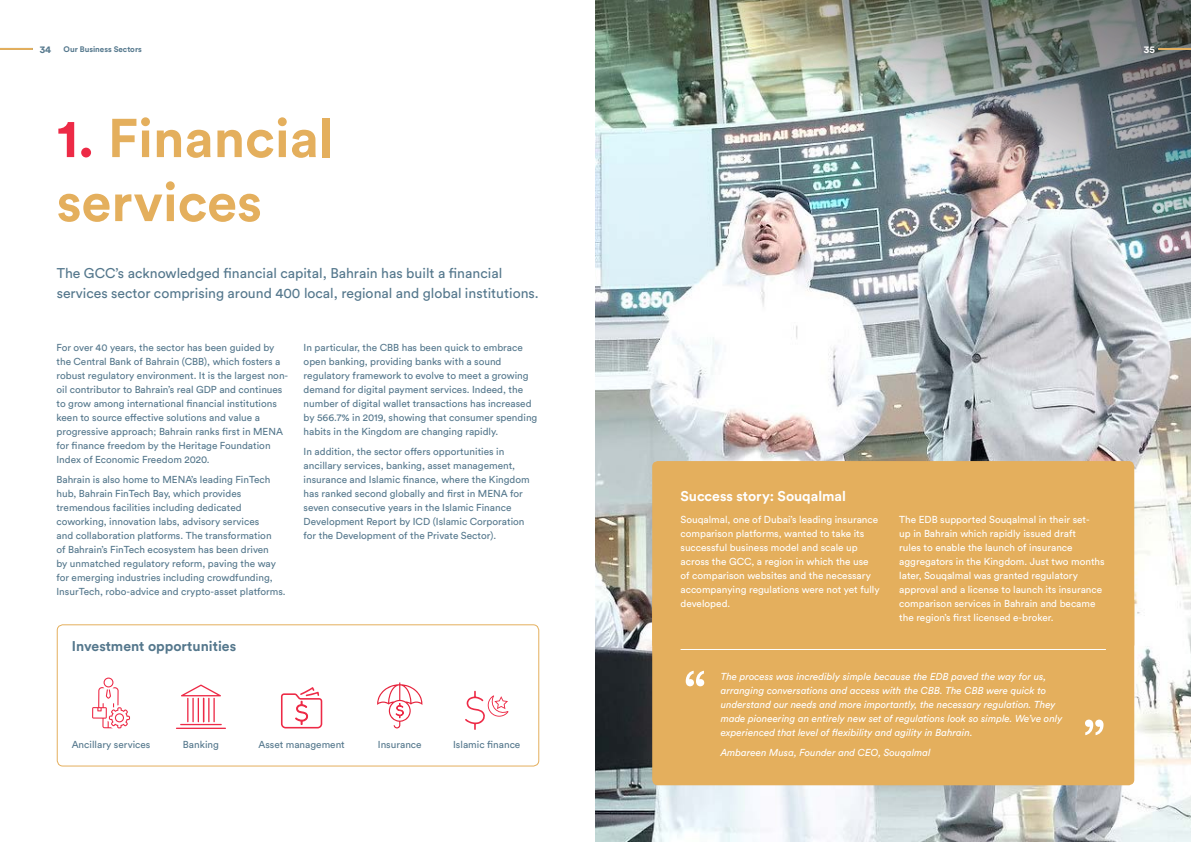
<style>
.page{position:relative;width:1191px;height:842px;background:#fff}
.page>*{position:absolute;margin:0;border:0;box-sizing:border-box;transform-origin:0 0}
.t1{font:60px "Circular Std";color:#fff}
.t2{font:700 54px/64px "Circular Std";color:#e4af5d}
.t3{font:14px/20px "Circular Std";color:#54778c}
.t4{font:700 14px "Circular Std";color:#54778c}
.t5{font:700 14px "Circular Std";color:#fff}
.t6{font:10px/14px "Circular Std";color:#54778c}
.t7{font:10px/14px "Circular Std";color:#fff}
.t8{font:italic 10px/14px "Circular Std";color:#fff}
.t9{font:700 10px "Circular Std";color:#54778c}
.t10{font:700 10px "Circular Std";color:#fff}
.t11{font:700 8px "Circular Std";color:#54778c}
.s1{color:#ed2a46}
</style>
<div class="page">
<div style="left:57px;top:624px;width:482px;height:142px;border:1px solid #e4af5d;border-radius:6px"></div>
<img style="left:595px;top:298px;width:596px;height:544px">
<div style="left:652px;top:595px;width:482px;height:190px;background:#e4af5d;border-radius:6px"></div>
<div style="left:652px;top:461px;width:482px;height:189px;background:#e4af5d;border-radius:6px"></div>
<hr style="left:680px;top:649px;width:426px;height:1px;background:#fff">
<svg style="left:92px;top:677px;width:38px;height:51px"></svg>
<svg style="left:181px;top:684px;width:40px;height:38px"></svg>
<hr style="left:180px;top:724px;width:42px;height:1px;background:#ed2a46">
<hr style="left:176px;top:728px;width:50px;height:1px;background:#ed2a46">
<svg style="left:465px;top:691px;width:43px;height:39px"></svg>
<svg style="left:377px;top:682px;width:45px;height:46px"></svg>
<svg style="left:281px;top:687px;width:41px;height:41px"></svg>
<img style="left:595px;top:0;width:596px;height:298px">
<hr style="left:0;top:48px;width:33px;height:2px;background:#e4af5d">
<hr style="left:1158px;top:48px;width:33px;height:2px;background:#e4af5d">
<p class="t9" style="left:40px;top:43px;width:13px">34</p>
<p class="t11" style="left:64px;top:44px;width:80px">Our Business Sectors</p>
<p class="t10" style="left:1143px;top:43px;width:13px">35</p>
<p class="t2" style="left:57px;top:105px;width:278px"><span class="s1">1.</span> Financial services</p>
<p class="t3" style="left:57px;top:263px;width:483px">The GCC’s acknowledged financial capital, Bahrain has built a financial services sector comprising around 400 local, regional and global institutions.</p>
<p class="t6" style="left:57px;top:340px;width:233px">For over 40 years, the sector has been guided by the Central Bank of Bahrain (CBB), which fosters a robust regulatory environment. It is the largest non&shy;oil contributor to Bahrain’s real GDP and continues to grow among international financial institutions keen to source effective solutions and value a progressive approach; Bahrain ranks first in MENA for finance freedom by the Heritage Foundation Index of Economic Freedom 2020.</p>
<p class="t6" style="left:57px;top:472px;width:231px">Bahrain is also home to MENA’s leading FinTech hub, Bahrain FinTech Bay, which provides tremendous facilities including dedicated coworking, innovation labs, advisory services<br>and collaboration platforms. The transformation<br>of Bahrain’s FinTech ecosystem has been driven<br>by unmatched regulatory reform, paving the way for emerging industries including crowdfunding, InsurTech, robo-advice and crypto-asset platforms.</p>
<p class="t6" style="left:304px;top:340px;width:235px">In particular, the CBB has been quick to embrace open banking, providing banks with a sound regulatory framework to evolve to meet a growing demand for digital payment services. Indeed, the number of digital wallet transactions has increased by 566.7% in 2019, showing that consumer spending habits in the Kingdom are changing rapidly.</p>
<p class="t6" style="left:304px;top:444px;width:228px">In addition, the sector offers opportunities in ancillary services, banking, asset management, insurance and Islamic finance, where the Kingdom has ranked second globally and first in MENA for seven consecutive years in the Islamic Finance Development Report by ICD (Islamic Corporation for the Development of the Private Sector).</p>
<p class="t4" style="left:72px;top:637px;width:166px">Investment opportunities</p>
<p class="t6" style="left:72px;top:737px;width:80px">Ancillary services</p>
<p class="t6" style="left:183px;top:737px;width:37px">Banking</p>
<p class="t6" style="left:258px;top:737px;width:88px">Asset management</p>
<p class="t6" style="left:378px;top:737px;width:45px">Insurance</p>
<p class="t6" style="left:453px;top:737px;width:69px">Islamic finance</p>
<p class="t5" style="left:680px;top:487px;width:167px">Success story: Souqalmal</p>
<p class="t7" style="left:680px;top:513px;width:201px">Souqalmal, one of Dubai’s leading insurance comparison platforms, wanted to take its successful business model and scale up across the GCC, a region in which the use of comparison websites and the necessary accompanying regulations were not yet fully developed.</p>
<p class="t7" style="left:899px;top:513px;width:207px">The EDB supported Souqalmal in their set-<br>up in Bahrain which rapidly issued draft<br>rules to enable the launch of insurance aggregators in the Kingdom. Just two months later, Souqalmal was granted regulatory approval and a license to launch its insurance comparison services in Bahrain and became the region’s first licensed e-broker.</p>
<p class="t1" style="left:683px;top:656px;width:25px">“</p>
<p class="t8" style="left:720px;top:669px;width:343px">The process was incredibly simple because the EDB paved the way for us, arranging conversations and access with the CBB. The CBB were quick to understand our needs and more importantly, the necessary regulation. They made pioneering an entirely new set of regulations look so simple. We’ve only experienced that level of flexibility and agility in Bahrain.</p>
<p class="t8" style="left:720px;top:745px;width:211px">Ambareen Musa, Founder and CEO, Souqalmal</p>
<p class="t1" style="left:1082px;top:705px;width:25px">”</p>
</div>
